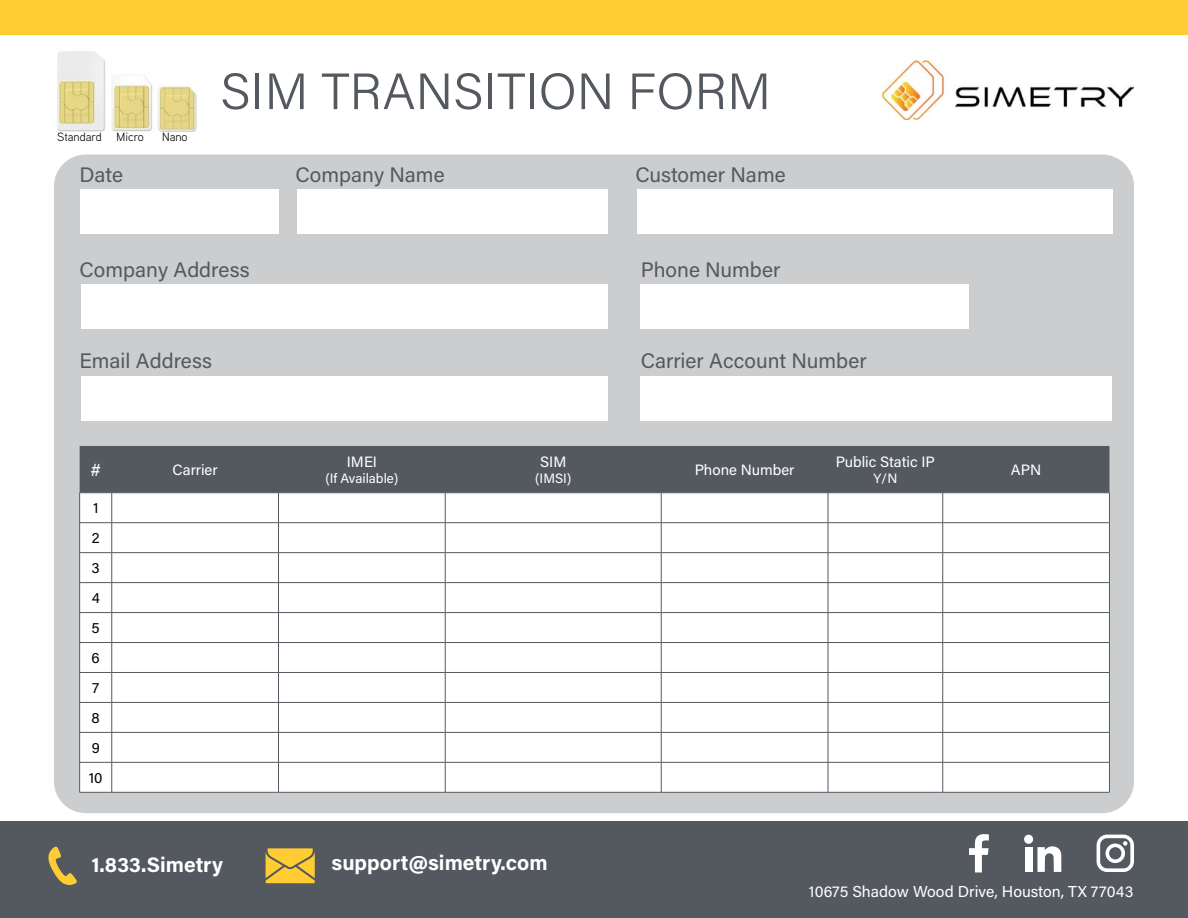
<style>
.page{position:relative;width:1188px;height:918px;background:#fff}
.page>*{position:absolute;margin:0;border:0;box-sizing:border-box;transform-origin:0 0}
.t1{font:51px "Acumin Variable Concept";letter-spacing:.01em;color:#54595f}
.t2{font:21px "Acumin Variable Concept";letter-spacing:.02em;color:#54595f}
.t3{font:21px "Acumin Variable Concept";letter-spacing:.055em;color:#fff}
.t4{font:18px "Acumin Variable Concept";color:#fff}
.t5{font:15.9px "Acumin Variable Concept";letter-spacing:.02em;color:#fff}
.t6{font:15px "Acumin Variable Concept";letter-spacing:.02em;color:#fff}
.t7{font:15px/30px "Acumin Variable Concept";color:#000}
.t8{font:13.5px "Acumin Variable Concept";letter-spacing:.02em;color:#fff}
.t9{font:12px "Aaux Next";color:#000}
</style>
<div class="page">
<div style="left:0;top:0;width:1188px;height:34px;background:#fc3"></div>
<div style="left:54px;top:155px;width:1080px;height:658px;background:#cccdcf;border-radius:32px"></div>
<div style="left:80px;top:446px;width:1029px;height:46px;background:#54595f"></div>
<div style="left:80px;top:493px;width:1029px;height:299px;background:#fff"></div>
<hr style="left:79px;top:492px;width:33px;height:1px;background:#54595f">
<hr style="left:79px;top:493px;width:1px;height:30px;background:#54595f">
<hr style="left:112px;top:492px;width:167px;height:1px;background:#54595f">
<hr style="left:112px;top:493px;width:1px;height:30px;background:#54595f">
<hr style="left:279px;top:492px;width:166px;height:1px;background:#54595f">
<hr style="left:278px;top:493px;width:1px;height:30px;background:#54595f">
<hr style="left:445px;top:492px;width:216px;height:1px;background:#54595f">
<hr style="left:445px;top:493px;width:1px;height:30px;background:#54595f">
<hr style="left:661px;top:492px;width:167px;height:1px;background:#54595f">
<hr style="left:661px;top:493px;width:1px;height:30px;background:#54595f">
<hr style="left:828px;top:492px;width:115px;height:1px;background:#54595f">
<hr style="left:828px;top:493px;width:1px;height:30px;background:#54595f">
<hr style="left:943px;top:492px;width:167px;height:1px;background:#54595f">
<hr style="left:942px;top:493px;width:1px;height:30px;background:#54595f">
<hr style="left:1109px;top:493px;width:1px;height:30px;background:#54595f">
<hr style="left:79px;top:522px;width:33px;height:1px;background:#54595f">
<hr style="left:112px;top:522px;width:167px;height:1px;background:#54595f">
<hr style="left:279px;top:522px;width:166px;height:1px;background:#54595f">
<hr style="left:445px;top:522px;width:216px;height:1px;background:#54595f">
<hr style="left:661px;top:522px;width:167px;height:1px;background:#54595f">
<hr style="left:828px;top:522px;width:115px;height:1px;background:#54595f">
<hr style="left:943px;top:522px;width:167px;height:1px;background:#54595f">
<hr style="left:79px;top:552px;width:33px;height:1px;background:#54595f">
<hr style="left:112px;top:552px;width:167px;height:1px;background:#54595f">
<hr style="left:279px;top:552px;width:166px;height:1px;background:#54595f">
<hr style="left:445px;top:552px;width:216px;height:1px;background:#54595f">
<hr style="left:661px;top:552px;width:167px;height:1px;background:#54595f">
<hr style="left:828px;top:552px;width:115px;height:1px;background:#54595f">
<hr style="left:943px;top:552px;width:167px;height:1px;background:#54595f">
<hr style="left:79px;top:582px;width:33px;height:1px;background:#54595f">
<hr style="left:112px;top:582px;width:167px;height:1px;background:#54595f">
<hr style="left:279px;top:582px;width:166px;height:1px;background:#54595f">
<hr style="left:445px;top:582px;width:216px;height:1px;background:#54595f">
<hr style="left:661px;top:582px;width:167px;height:1px;background:#54595f">
<hr style="left:828px;top:582px;width:115px;height:1px;background:#54595f">
<hr style="left:943px;top:582px;width:167px;height:1px;background:#54595f">
<hr style="left:79px;top:612px;width:33px;height:1px;background:#54595f">
<hr style="left:112px;top:612px;width:167px;height:1px;background:#54595f">
<hr style="left:279px;top:612px;width:166px;height:1px;background:#54595f">
<hr style="left:445px;top:612px;width:216px;height:1px;background:#54595f">
<hr style="left:661px;top:612px;width:167px;height:1px;background:#54595f">
<hr style="left:828px;top:612px;width:115px;height:1px;background:#54595f">
<hr style="left:943px;top:612px;width:167px;height:1px;background:#54595f">
<hr style="left:79px;top:642px;width:33px;height:1px;background:#54595f">
<hr style="left:112px;top:642px;width:167px;height:1px;background:#54595f">
<hr style="left:279px;top:642px;width:166px;height:1px;background:#54595f">
<hr style="left:445px;top:642px;width:216px;height:1px;background:#54595f">
<hr style="left:661px;top:642px;width:167px;height:1px;background:#54595f">
<hr style="left:828px;top:642px;width:115px;height:1px;background:#54595f">
<hr style="left:943px;top:642px;width:167px;height:1px;background:#54595f">
<hr style="left:79px;top:672px;width:33px;height:1px;background:#54595f">
<hr style="left:112px;top:672px;width:167px;height:1px;background:#54595f">
<hr style="left:279px;top:672px;width:166px;height:1px;background:#54595f">
<hr style="left:445px;top:672px;width:216px;height:1px;background:#54595f">
<hr style="left:661px;top:672px;width:167px;height:1px;background:#54595f">
<hr style="left:828px;top:672px;width:115px;height:1px;background:#54595f">
<hr style="left:943px;top:672px;width:167px;height:1px;background:#54595f">
<hr style="left:79px;top:702px;width:33px;height:1px;background:#54595f">
<hr style="left:112px;top:702px;width:167px;height:1px;background:#54595f">
<hr style="left:279px;top:702px;width:166px;height:1px;background:#54595f">
<hr style="left:445px;top:702px;width:216px;height:1px;background:#54595f">
<hr style="left:661px;top:702px;width:167px;height:1px;background:#54595f">
<hr style="left:828px;top:702px;width:115px;height:1px;background:#54595f">
<hr style="left:943px;top:702px;width:167px;height:1px;background:#54595f">
<hr style="left:79px;top:732px;width:33px;height:1px;background:#54595f">
<hr style="left:112px;top:732px;width:167px;height:1px;background:#54595f">
<hr style="left:279px;top:732px;width:166px;height:1px;background:#54595f">
<hr style="left:445px;top:732px;width:216px;height:1px;background:#54595f">
<hr style="left:661px;top:732px;width:167px;height:1px;background:#54595f">
<hr style="left:828px;top:732px;width:115px;height:1px;background:#54595f">
<hr style="left:943px;top:732px;width:167px;height:1px;background:#54595f">
<hr style="left:79px;top:762px;width:33px;height:1px;background:#54595f">
<svg style="left:79px;top:523px;width:1px;height:269px"></svg>
<hr style="left:112px;top:762px;width:167px;height:1px;background:#54595f">
<svg style="left:112px;top:523px;width:1px;height:269px"></svg>
<hr style="left:279px;top:762px;width:166px;height:1px;background:#54595f">
<svg style="left:278px;top:523px;width:1px;height:269px"></svg>
<hr style="left:445px;top:762px;width:216px;height:1px;background:#54595f">
<svg style="left:445px;top:523px;width:1px;height:269px"></svg>
<hr style="left:661px;top:762px;width:167px;height:1px;background:#54595f">
<svg style="left:661px;top:523px;width:1px;height:269px"></svg>
<hr style="left:828px;top:762px;width:115px;height:1px;background:#54595f">
<svg style="left:828px;top:523px;width:1px;height:269px"></svg>
<hr style="left:943px;top:762px;width:167px;height:1px;background:#54595f">
<svg style="left:942px;top:523px;width:1px;height:269px"></svg>
<svg style="left:1109px;top:523px;width:1px;height:269px"></svg>
<hr style="left:79px;top:792px;width:33px;height:1px;background:#54595f">
<hr style="left:112px;top:792px;width:167px;height:1px;background:#54595f">
<hr style="left:279px;top:792px;width:166px;height:1px;background:#54595f">
<hr style="left:445px;top:792px;width:216px;height:1px;background:#54595f">
<hr style="left:661px;top:792px;width:167px;height:1px;background:#54595f">
<hr style="left:828px;top:792px;width:115px;height:1px;background:#54595f">
<hr style="left:943px;top:792px;width:167px;height:1px;background:#54595f">
<div style="left:297px;top:189px;width:311px;height:45px;background:#fff"></div>
<div style="left:80px;top:189px;width:199px;height:45px;background:#fff"></div>
<div style="left:637px;top:189px;width:475px;height:45px;background:#fff"></div>
<div style="left:81px;top:284px;width:527px;height:45px;background:#fff"></div>
<div style="left:641px;top:284px;width:328px;height:45px;background:#fff"></div>
<div style="left:81px;top:377px;width:527px;height:44px;background:#fff"></div>
<div style="left:641px;top:377px;width:471px;height:44px;background:#fff"></div>
<div style="left:0;top:821px;width:1188px;height:97px;background:#54595f"></div>
<svg style="left:48px;top:847px;width:29px;height:38px"></svg>
<svg style="left:265px;top:848px;width:50px;height:35px;background:#e4b939"></svg>
<svg style="left:969px;top:834px;width:20px;height:38px"></svg>
<svg style="left:1037px;top:846px;width:24px;height:26px"></svg>
<div style="left:1025px;top:847px;width:7px;height:25px;background:#fff"></div>
<div style="left:1024px;top:835px;width:9px;height:9px;background:#fff;border-radius:50%"></div>
<svg style="left:1097px;top:835px;width:37px;height:37px"></svg>
<img style="left:883px;top:61px;width:251px;height:59px">
<img style="left:57px;top:51px;width:140px;height:80px">
<p class="t9" style="left:57px;top:129px;width:88px">Standard Micro</p>
<p class="t9" style="left:162px;top:129px;width:27px">Nano</p>
<h1 class="t1" style="left:220px;top:56px;width:552px">SIM TRANSITION FORM</h1>
<p class="t2" style="left:79px;top:160px;width:45px">Date</p>
<p class="t2" style="left:295px;top:160px;width:150px">Company Name</p>
<p class="t2" style="left:635px;top:160px;width:151px">Customer Name</p>
<p class="t2" style="left:79px;top:256px;width:171px">Company Address</p>
<p class="t2" style="left:641px;top:256px;width:141px">Phone Number</p>
<p class="t2" style="left:79px;top:347px;width:134px">Email Address</p>
<p class="t2" style="left:641px;top:347px;width:227px">Carrier Account Number</p>
<p class="t4" style="left:90px;top:457px;width:12px">#</p>
<p class="t6" style="left:173px;top:459px;width:46px">Carrier</p>
<p class="t7" style="left:89px;top:492px;width:15px">1<br>2<br>3<br>4<br>5<br>6<br>7<br>8<br>9<br>10</p>
<p class="t6" style="left:347px;top:451px;width:32px">IMEI</p>
<p class="t8" style="left:325px;top:469px;width:74px">(If Available)</p>
<p class="t6" style="left:540px;top:451px;width:28px">SIM</p>
<p class="t8" style="left:535px;top:469px;width:38px">(IMSI)</p>
<p class="t3" style="left:92px;top:850px;width:132px">1.833.Simetry</p>
<p class="t3" style="left:332px;top:848px;width:217px">support@simetry.com</p>
<p class="t6" style="left:695px;top:459px;width:101px">Phone Number</p>
<p class="t6" style="left:836px;top:451px;width:101px">Public Static IP</p>
<p class="t8" style="left:873px;top:469px;width:25px">Y/N</p>
<p class="t6" style="left:1011px;top:459px;width:32px">APN</p>
<p class="t5" style="left:809px;top:881px;width:326px">10675 Shadow Wood Drive, Houston, TX 77043</p>
</div>
